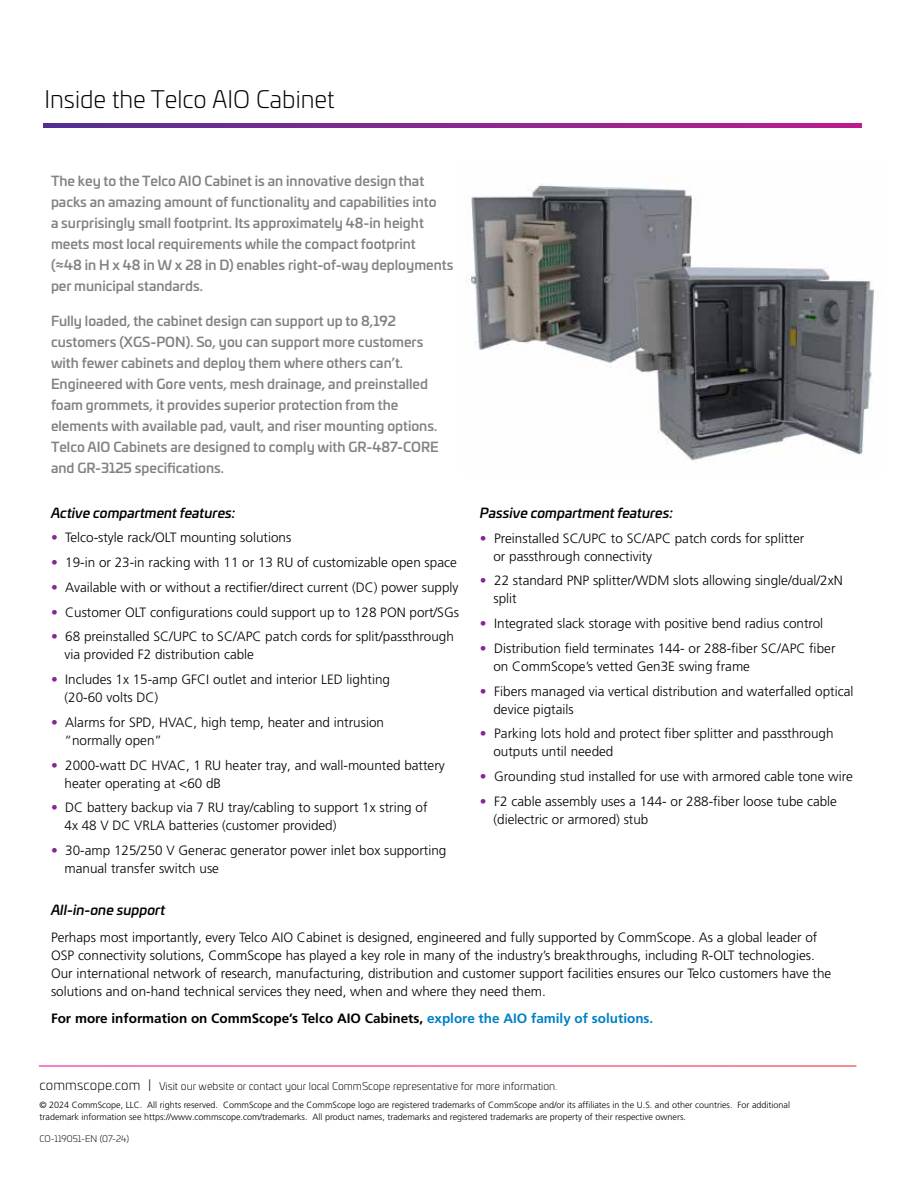
<style>
.page{position:relative;width:918px;height:1188px;background:#fff}
.page>*{position:absolute;margin:0;border:0;box-sizing:border-box;transform-origin:0 0}
.t1{font:300 24px "Univia Pro";color:#000}
.t2{font:300 13.5px/18px "Frutiger LT Pro";color:#000}
.t3{font:500 13.5px/21px "Univia Pro";color:#808285}
.t4{font:700 13.5px "Frutiger LT Pro";color:#000}
.t5{font:italic 500 13.5px "Univia Pro";color:#000}
.t6{font:300 10.5px "Univia Pro";color:#000}
.t7{font:300 9px/12px "Frutiger LT Pro";color:#000}
.t8{font:300 9px "Univia Pro";color:#000}
.s1{color:#812990}
.s2{color:#0080c6}
.s3{font-size:13.5px}
</style>
<div class="page">
<svg style="left:43px;top:123px;width:818px;height:5px;background:#88278f"></svg>
<img style="left:466px;top:184px;width:408px;height:279px">
<h1 class="t1" style="left:44px;top:83px;width:291px">Inside the Telco AIO Cabinet</h1>
<p class="t3" style="left:51px;top:170px;width:404px">The key to the Telco AIO Cabinet is an innovative design that packs an amazing amount of functionality and capabilities into<br>a surprisingly small footprint. Its approximately 48-in height meets most local requirements while the compact footprint<br>(≈48 in H x 48 in W x 28 in D) enables right-of-way deployments per municipal standards.</p>
<p class="t3" style="left:51px;top:309px;width:389px">Fully loaded, the cabinet design can support up to 8,192 customers (XGS-PON). So, you can support more customers with fewer cabinets and deploy them where others can’t.<br>Engineered with Gore vents, mesh drainage, and preinstalled foam grommets, it provides superior protection from the elements with available pad, vault, and riser mounting options.<br>Telco AIO Cabinets are designed to comply with GR-487-CORE and GR-3125 specifications.</p>
<p class="t5" style="left:51px;top:502px;width:186px">Active compartment features:</p>
<p class="t2" style="left:51px;top:529px;width:242px"><span class="s1">•</span> Telco-style rack/OLT mounting solutions</p>
<p class="t2" style="left:51px;top:554px;width:407px"><span class="s1">•</span> 19-in or 23-in racking with 11 or 13 RU of customizable open space</p>
<p class="t2" style="left:51px;top:578px;width:409px"><span class="s1">•</span> Available with or without a rectifier/direct current (DC) power supply</p>
<p class="t2" style="left:51px;top:603px;width:410px"><span class="s1">•</span> Customer OLT configurations could support up to 128 PON port/SGs</p>
<p class="t2" style="left:64px;top:628px;width:391px;text-indent:-14px"><span class="s1">•</span> 68 preinstalled SC/UPC to SC/APC patch cords for split/passthrough via provided F2 distribution cable</p>
<p class="t2" style="left:64px;top:671px;width:327px;text-indent:-14px"><span class="s1">•</span> Includes 1x 15-amp GFCI outlet and interior LED lighting (20-60 volts DC)</p>
<p class="t2" style="left:64px;top:713px;width:321px;text-indent:-14px"><span class="s1">•</span> Alarms for SPD, HVAC, high temp, heater and intrusion “normally open”</p>
<p class="t2" style="left:64px;top:756px;width:382px;text-indent:-14px"><span class="s1">•</span> 2000-watt DC HVAC, 1 RU heater tray, and wall-mounted battery heater operating at &lt;60 dB</p>
<p class="t2" style="left:64px;top:799px;width:365px;text-indent:-14px"><span class="s1">•</span> DC battery backup via 7 RU tray/cabling to support 1x string of<br>4x 48 V DC VRLA batteries (customer provided)</p>
<p class="t2" style="left:64px;top:842px;width:383px;text-indent:-14px"><span class="s1">•</span> 30-amp 125/250 V Generac generator power inlet box supporting manual transfer switch use</p>
<p class="t5" style="left:51px;top:900px;width:116px">All-in-one support</p>
<p class="t2" style="left:51px;top:928px;width:782px">Perhaps most importantly, every Telco AIO Cabinet is designed, engineered and fully supported by CommScope. As a global leader of OSP connectivity solutions, CommScope has played a key role in many of the industry’s breakthroughs, including R-OLT technologies.<br>Our international network of research, manufacturing, distribution and customer support facilities ensures our Telco customers have the solutions and on-hand technical services they need, when and where they need them.</p>
<p class="t4" style="left:51px;top:1010px;width:604px">For more information on CommScope’s Telco AIO Cabinets, <span class="s2">explore the AIO family of solutions.</span></p>
<p class="t5" style="left:480px;top:502px;width:195px">Passive compartment features:</p>
<p class="t2" style="left:493px;top:529px;width:312px;text-indent:-14px"><span class="s1">•</span> Preinstalled SC/UPC to SC/APC patch cords for splitter or passthrough connectivity</p>
<p class="t2" style="left:493px;top:572px;width:351px;text-indent:-14px"><span class="s1">•</span> 22 standard PNP splitter/WDM slots allowing single/dual/2xN split</p>
<p class="t2" style="left:480px;top:614px;width:345px"><span class="s1">•</span> Integrated slack storage with positive bend radius control</p>
<p class="t2" style="left:493px;top:639px;width:344px;text-indent:-14px"><span class="s1">•</span> Distribution field terminates 144- or 288-fiber SC/APC fiber on CommScope’s vetted Gen3E swing frame</p>
<p class="t2" style="left:493px;top:682px;width:362px;text-indent:-14px"><span class="s1">•</span> Fibers managed via vertical distribution and waterfalled optical device pigtails</p>
<p class="t2" style="left:493px;top:725px;width:342px;text-indent:-14px"><span class="s1">•</span> Parking lots hold and protect fiber splitter and passthrough outputs until needed</p>
<p class="t2" style="left:480px;top:767px;width:374px"><span class="s1">•</span> Grounding stud installed for use with armored cable tone wire</p>
<p class="t2" style="left:493px;top:792px;width:345px;text-indent:-14px"><span class="s1">•</span> F2 cable assembly uses a 144- or 288-fiber loose tube cable (dielectric or armored) stub</p>
<p class="t6" style="left:40px;top:1079px;width:519px"><span class="s3">commscope.com |</span> Visit our website or contact your local CommScope representative for more information.</p>
<p class="t7" style="left:40px;top:1099px;width:752px">© 2024 CommScope, LLC. All rights reserved. CommScope and the CommScope logo are registered trademarks of CommScope and/or its affiliates in the U.S. and other countries. For additional trademark information see https://www.commscope.com/trademarks. All product names, trademarks and registered trademarks are property of their respective owners.</p>
<p class="t8" style="left:40px;top:1133px;width:91px">CO-119051-EN (07-24)</p>
</div>
